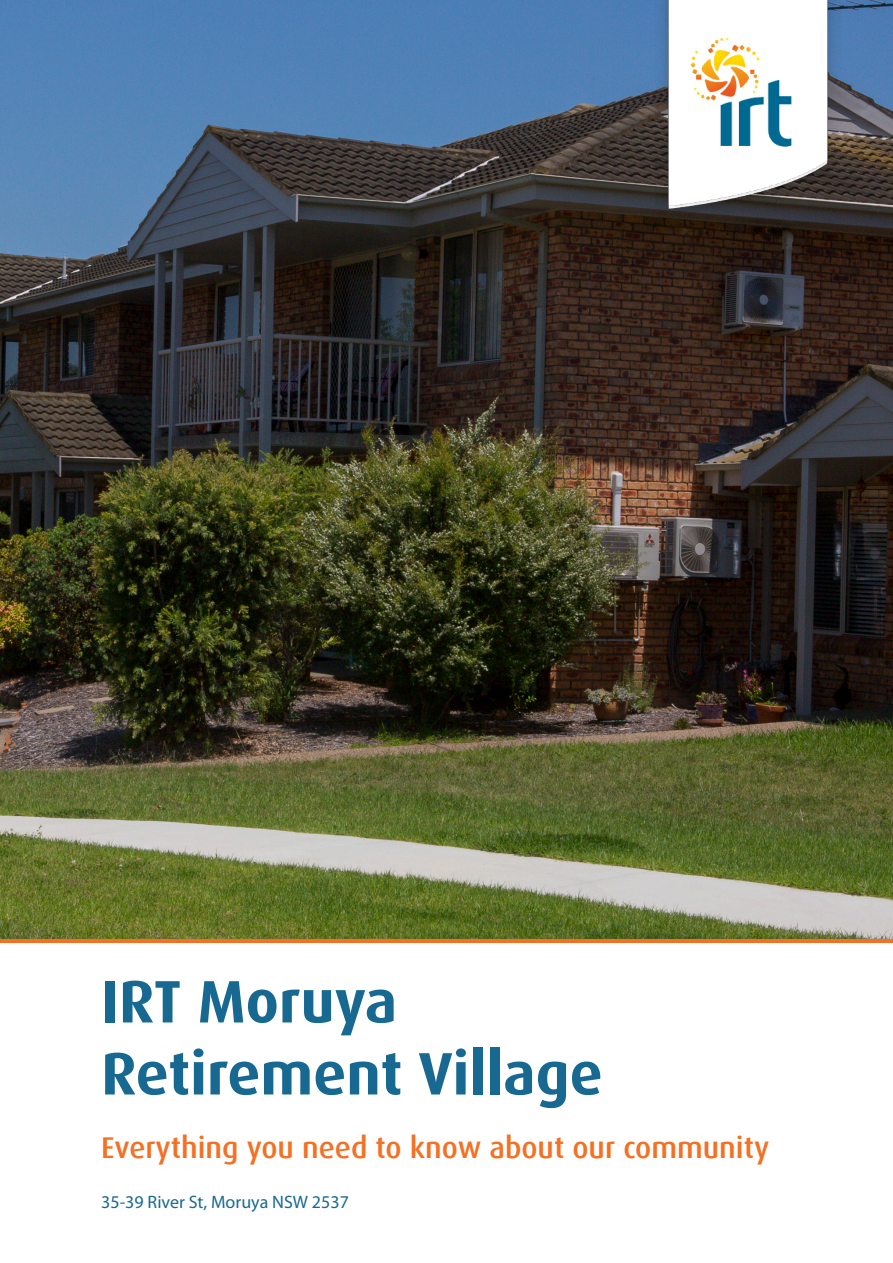
<style>
.page{position:relative;width:893px;height:1263px;background:#fff}
.page>*{position:absolute;margin:0;border:0;box-sizing:border-box;transform-origin:0 0}
.t1{font:700 60px/72px "Dax";color:#186992}
.t2{font:500 30px "Dax";color:#f37124}
.t3{font:18px "Myriad Pro";color:#186992}
</style>
<div class="page">
<img style="left:0;top:0;width:893px;height:943px">
<hr style="left:0;top:939px;width:893px;height:3px;background:#f37124">
<img style="left:655px;top:0;width:186px;height:221px">
<h1 class="t1" style="left:101px;top:966px;width:503px">IRT Moruya<br>Retirement Village</h1>
<p class="t2" style="left:101px;top:1130px;width:669px">Everything you need to know about our community</p>
<p class="t3" style="left:101px;top:1191px;width:249px">35-39 River St, Moruya NSW 2537</p>
</div>
